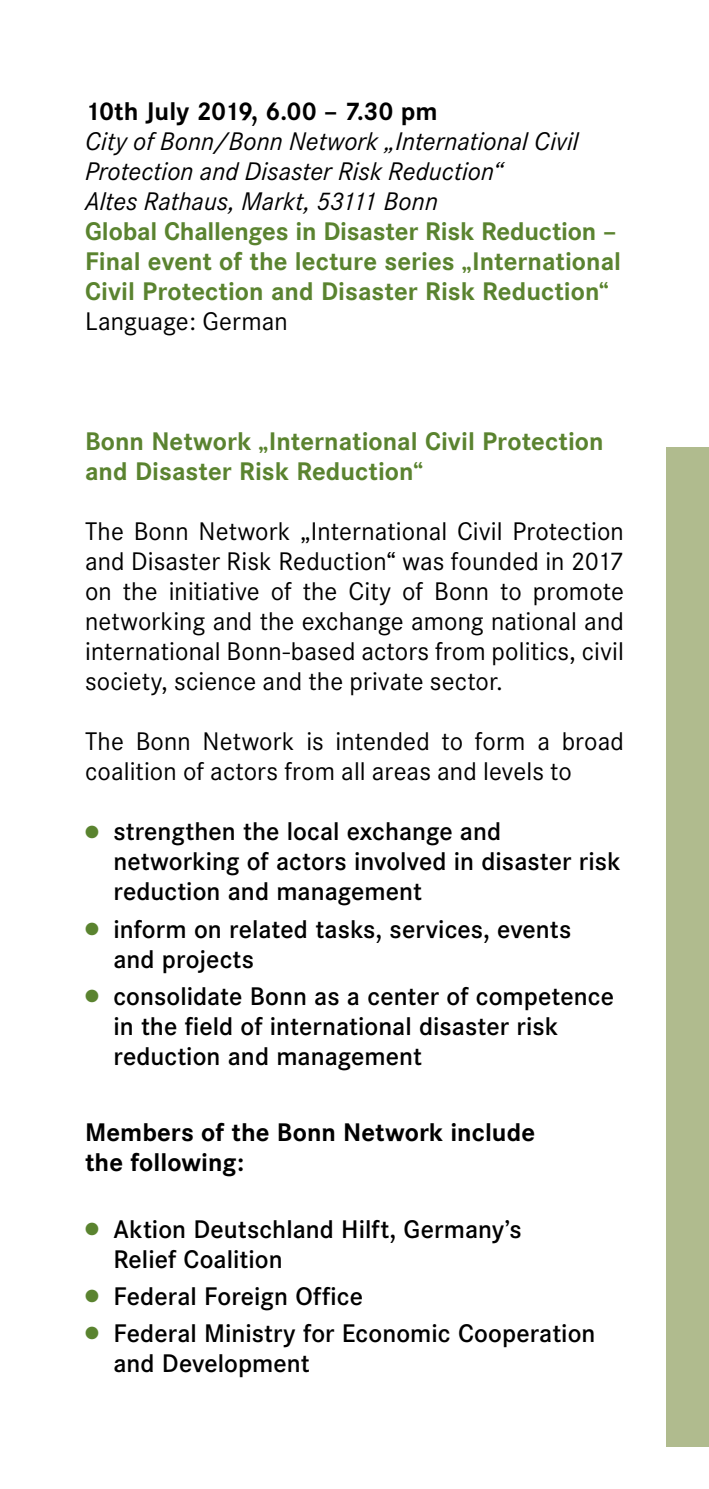
<style>
.page{position:relative;width:709px;height:1489px;background:#fff}
.page>*{position:absolute;margin:0;border:0;box-sizing:border-box;transform-origin:0 0}
.t1{font:500 25px/30px "Corporate SBQ";color:#000}
.t2{font:25px/30px "Corporate SBQ";letter-spacing:.005em;color:#000;text-align:justify}
.t3{font:700 25px/30px "Corporate SBQ";color:#5a832f}
.t4{font:italic 25px/30px "Corporate SBQ";letter-spacing:.005em;color:#000}
.t5{font:700 25px/30px "Corporate SBQ";color:#000}
.s1{color:#5a832f}
</style>
<div class="page">
<div style="left:666px;top:446px;width:43px;height:1000px;background:#b0bb8e"></div>
<p class="t5" style="left:85px;top:97px;width:354px">10th July 2019, 6.00 – 7.30 pm</p>
<p class="t4" style="left:85px;top:126px;width:495px">City of Bonn/Bonn Network „International Civil<br>Protection and Disaster Risk Reduction“<br>Altes Rathaus, Markt, 53111 Bonn</p>
<p class="t3" style="left:85px;top:217px;width:537px">Global Challenges in Disaster Risk Reduction –<br>Final event of the lecture series „International<br>Civil Protection and Disaster Risk Reduction“</p>
<p class="t2" style="left:85px;top:307px;width:204px">Language: German</p>
<p class="t3" style="left:85px;top:427px;width:520px">Bonn Network „International Civil Protection and Disaster Risk Reduction“</p>
<p class="t2" style="left:85px;top:517px;width:540px">The Bonn Network „International Civil Protection and Disaster Risk Reduction“ was founded in 2017 on the initiative of the City of Bonn to promote networking and the exchange among national and international Bonn-based actors from politics, civil society, science and the private sector.</p>
<p class="t2" style="left:85px;top:727px;width:540px">The Bonn Network is intended to form a broad coalition of actors from all areas and levels to</p>
<p class="t1" style="left:113px;top:817px;width:509px;text-indent:-28px"><span class="s1">●</span> strengthen the local exchange and networking of actors involved in disaster risk reduction and management</p>
<p class="t1" style="left:113px;top:914px;width:459px;text-indent:-28px"><span class="s1">●</span> inform on related tasks, services, events and projects</p>
<p class="t1" style="left:113px;top:981px;width:502px;text-indent:-28px"><span class="s1">●</span> consolidate Bonn as a center of competence in the field of international disaster risk reduction and management</p>
<p class="t5" style="left:85px;top:1117px;width:451px">Members of the Bonn Network include the following:</p>
<p class="t1" style="left:113px;top:1214px;width:410px;text-indent:-28px"><span class="s1">●</span> Aktion Deutschland Hilft, Germany’s<br>Relief Coalition</p>
<p class="t1" style="left:85px;top:1281px;width:279px"><span class="s1">●</span> Federal Foreign Office</p>
<p class="t1" style="left:113px;top:1318px;width:483px;text-indent:-28px"><span class="s1">●</span> Federal Ministry for Economic Cooperation and Development</p>
</div>
